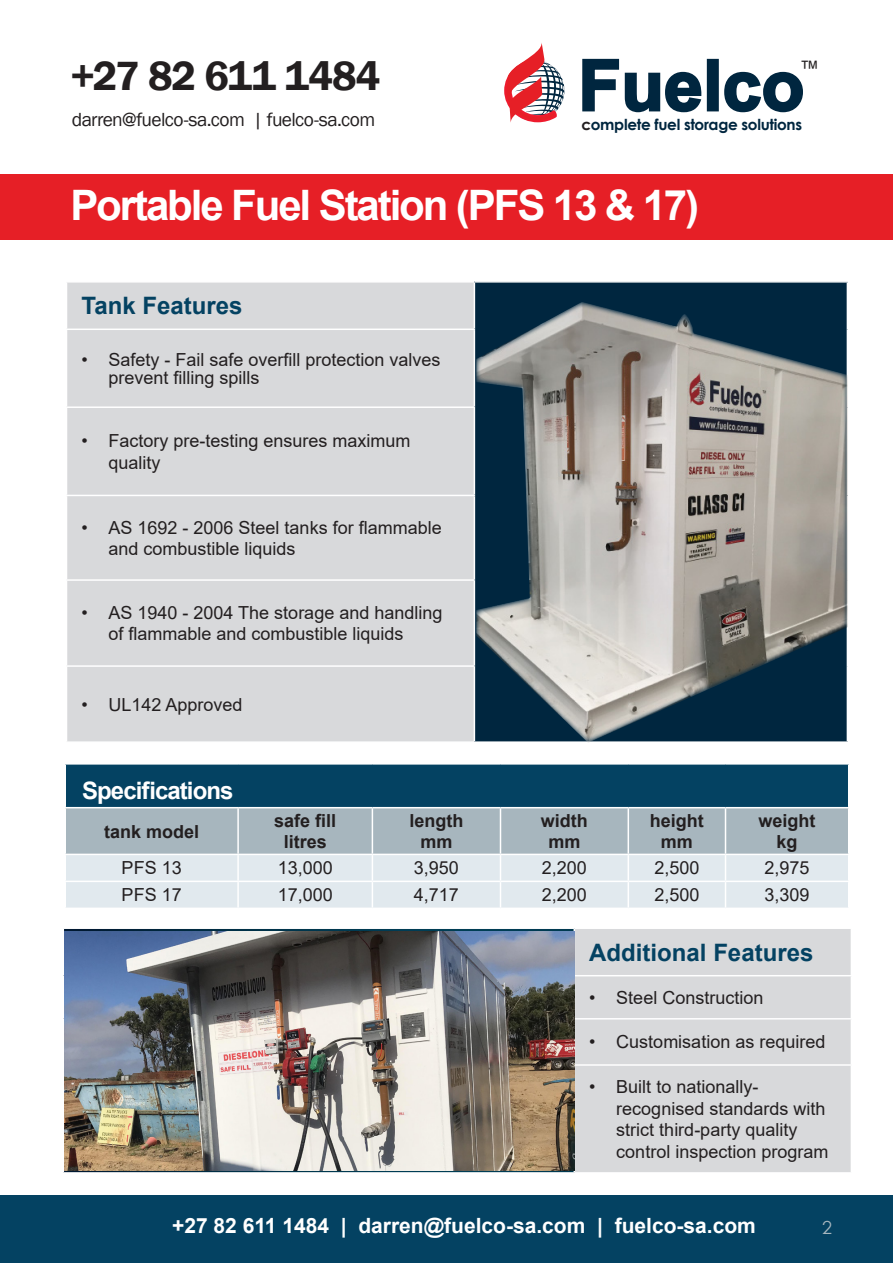
<style>
.page{position:relative;width:893px;height:1263px;background:#fff}
.page>*{position:absolute;margin:0;border:0;box-sizing:border-box;transform-origin:0 0}
.t1{font:700 70.2px "Arial";color:#00263f}
.t2{font:700 42px "Arial";letter-spacing:-.05em;color:#fff}
.T4{font:600 42px "Franklin Gothic";letter-spacing:-.02em;color:#231f20}
.Text{font:700 24px "Arial";color:#044262}
.Headlines{font:700 24px "Arial";letter-spacing:-.04em;color:#fff}
.t3{font:700 21px "Arial";color:#fff}
.t4{font:19.95px "Arial";color:#231f20}
.T4-2{font:19.5px "Franklin Gothic";letter-spacing:-.035em;color:#231f20}
.t5{font:18px/21.6px "Arial";color:#231f20}
.t6{font:700 18px "Arial";color:#231f20}
.t7{font:18px "Century Gothic";color:#a7b6be}
.t8{font:700 15.15px "Century Gothic";letter-spacing:-.02em;color:#00263f}
.s1{color:#231f20}
</style>
<div class="page">
<div style="left:0;top:1196px;width:893px;height:67px;background:#044262"></div>
<div style="left:65px;top:764px;width:784px;height:44px;background:#044262"></div>
<hr style="left:64px;top:763px;width:174px;height:2px;background:#fff">
<hr style="left:64px;top:765px;width:2px;height:42px;background:#fff">
<hr style="left:238px;top:763px;width:134px;height:2px;background:#fff">
<hr style="left:372px;top:763px;width:128px;height:2px;background:#fff">
<hr style="left:500px;top:763px;width:128px;height:2px;background:#fff">
<hr style="left:628px;top:763px;width:97px;height:2px;background:#fff">
<hr style="left:725px;top:763px;width:124px;height:2px;background:#fff">
<hr style="left:848px;top:765px;width:1px;height:42px;background:#fff">
<hr style="left:64px;top:807px;width:174px;height:1px;background:#fff">
<hr style="left:238px;top:807px;width:134px;height:1px;background:#fff">
<hr style="left:372px;top:807px;width:128px;height:1px;background:#fff">
<hr style="left:500px;top:807px;width:128px;height:1px;background:#fff">
<hr style="left:628px;top:807px;width:97px;height:1px;background:#fff">
<hr style="left:725px;top:807px;width:124px;height:1px;background:#fff">
<svg style="left:65px;top:808px;width:784px;height:99px;background:#c8d2d9"></svg>
<div style="left:67px;top:283px;width:407px;height:458px;background:#d8d9db"></div>
<div style="left:474px;top:282px;width:373px;height:460px;background:#00263f"></div>
<hr style="left:474px;top:496px;width:1px;height:83px;background:#fff">
<hr style="left:474px;top:581px;width:1px;height:84px;background:#fff">
<hr style="left:474px;top:667px;width:1px;height:74px;background:#fff">
<hr style="left:474px;top:281px;width:374px;height:2px;background:#fff">
<hr style="left:474px;top:283px;width:1px;height:46px;background:#fff">
<hr style="left:66px;top:495px;width:409px;height:1px;background:#fff">
<hr style="left:66px;top:579px;width:409px;height:2px;background:#fff">
<hr style="left:66px;top:665px;width:409px;height:2px;background:#fff">
<hr style="left:474px;top:741px;width:374px;height:2px;background:#fff">
<hr style="left:66px;top:329px;width:409px;height:1px;background:#fff">
<hr style="left:474px;top:330px;width:1px;height:76px;background:#fff">
<hr style="left:66px;top:406px;width:409px;height:2px;background:#fff">
<hr style="left:474px;top:408px;width:1px;height:87px;background:#fff">
<div style="left:575px;top:929px;width:276px;height:243px;background:#d8d9db"></div>
<hr style="left:574px;top:975px;width:278px;height:1px;background:#fff">
<hr style="left:574px;top:1018px;width:278px;height:1px;background:#fff">
<hr style="left:574px;top:1064px;width:278px;height:2px;background:#fff">
<img style="left:476px;top:302px;width:372px;height:441px">
<img style="left:64px;top:931px;width:510px;height:239px">
<svg style="left:504px;top:43px;width:60px;height:80px"></svg>
<svg style="left:582px;top:58px;width:120px;height:55px"></svg>
<div style="left:707px;top:59px;width:12px;height:52px;border:2px solid #00263f"></div>
<svg style="left:724px;top:71px;width:79px;height:42px"></svg>
<div style="left:0;top:174px;width:893px;height:65px;background:#e61f26"></div>
<p class="T4" style="left:70px;top:50px;width:312px">+27 82 611 1484</p>
<p class="T4-2" style="left:72px;top:107px;width:305px">darren@fuelco-sa.com | fuelco-sa.com</p>
<p class="t1" style="left:578px;top:36px;width:228px">Fuelco</p>
<p class="t8" style="left:581px;top:113px;width:222px"><span class="s1">c</span>omplete fuel storage solutions</p>
<p class="t4" style="left:799px;top:55px;width:21px">™</p>
<p class="t2" style="left:70px;top:176px;width:630px">Portable Fuel Station (PFS 13 &amp; 17)</p>
<p class="Text" style="left:82px;top:289px;width:162px">Tank Features</p>
<p class="t5" style="left:109px;top:350px;width:334px;line-height:18px;text-indent:-27px">• Safety - Fail safe overfill protection valves prevent filling spills</p>
<p class="t5" style="left:109px;top:430px;width:304px;text-indent:-27px">• Factory pre-testing ensures maximum quality</p>
<p class="t5" style="left:109px;top:516px;width:335px;text-indent:-27px">• AS 1692 - 2006 Steel tanks for flammable and combustible liquids</p>
<p class="t5" style="left:109px;top:602px;width:335px;text-indent:-27px">• AS 1940 - 2004 The storage and handling of flammable and combustible liquids</p>
<p class="t5" style="left:82px;top:693px;width:163px">• UL142 Approved</p>
<p class="Headlines" style="left:82px;top:773px;width:153px">Specifications</p>
<p class="t6" style="left:104px;top:818px;width:97px">tank model</p>
<p class="t6" style="left:274px;top:808px;width:64px">safe fill</p>
<p class="t6" style="left:284px;top:829px;width:45px">litres</p>
<p class="t6" style="left:409px;top:808px;width:55px">length</p>
<p class="t6" style="left:420px;top:829px;width:34px">mm</p>
<p class="t6" style="left:541px;top:808px;width:48px">width</p>
<p class="t6" style="left:548px;top:829px;width:34px">mm</p>
<p class="t6" style="left:650px;top:808px;width:55px">height</p>
<p class="t6" style="left:661px;top:829px;width:34px">mm</p>
<p class="t6" style="left:759px;top:808px;width:59px">weight</p>
<p class="t6" style="left:777px;top:829px;width:23px">kg</p>
<p class="t5" style="left:122px;top:857px;width:62px">PFS 13</p>
<p class="t5" style="left:278px;top:857px;width:57px">13,000</p>
<p class="t5" style="left:414px;top:857px;width:47px">3,950</p>
<p class="t5" style="left:542px;top:857px;width:47px">2,200</p>
<p class="t5" style="left:654px;top:857px;width:47px">2,500</p>
<p class="t5" style="left:765px;top:857px;width:47px">2,975</p>
<p class="t5" style="left:122px;top:884px;width:62px">PFS 17</p>
<p class="t5" style="left:278px;top:884px;width:57px">17,000</p>
<p class="t5" style="left:414px;top:884px;width:47px">4,717</p>
<p class="t5" style="left:542px;top:884px;width:47px">2,200</p>
<p class="t5" style="left:654px;top:884px;width:47px">2,500</p>
<p class="t5" style="left:765px;top:884px;width:47px">3,309</p>
<p class="Text" style="left:589px;top:935px;width:226px">Additional Features</p>
<p class="t5" style="left:589px;top:986px;width:176px">• Steel Construction</p>
<p class="t5" style="left:589px;top:1031px;width:238px">• Customisation as required</p>
<p class="t5" style="left:616px;top:1076px;width:214px;text-indent:-27px">• Built to nationally&shy;recognised standards with strict third-party quality control inspection program</p>
<p class="t3" style="left:172px;top:1211px;width:585px">+27 82 611 1484 | darren@fuelco-sa.com | fuelco-sa.com</p>
<p class="t7" style="left:822px;top:1215px;width:11px">2</p>
</div>
